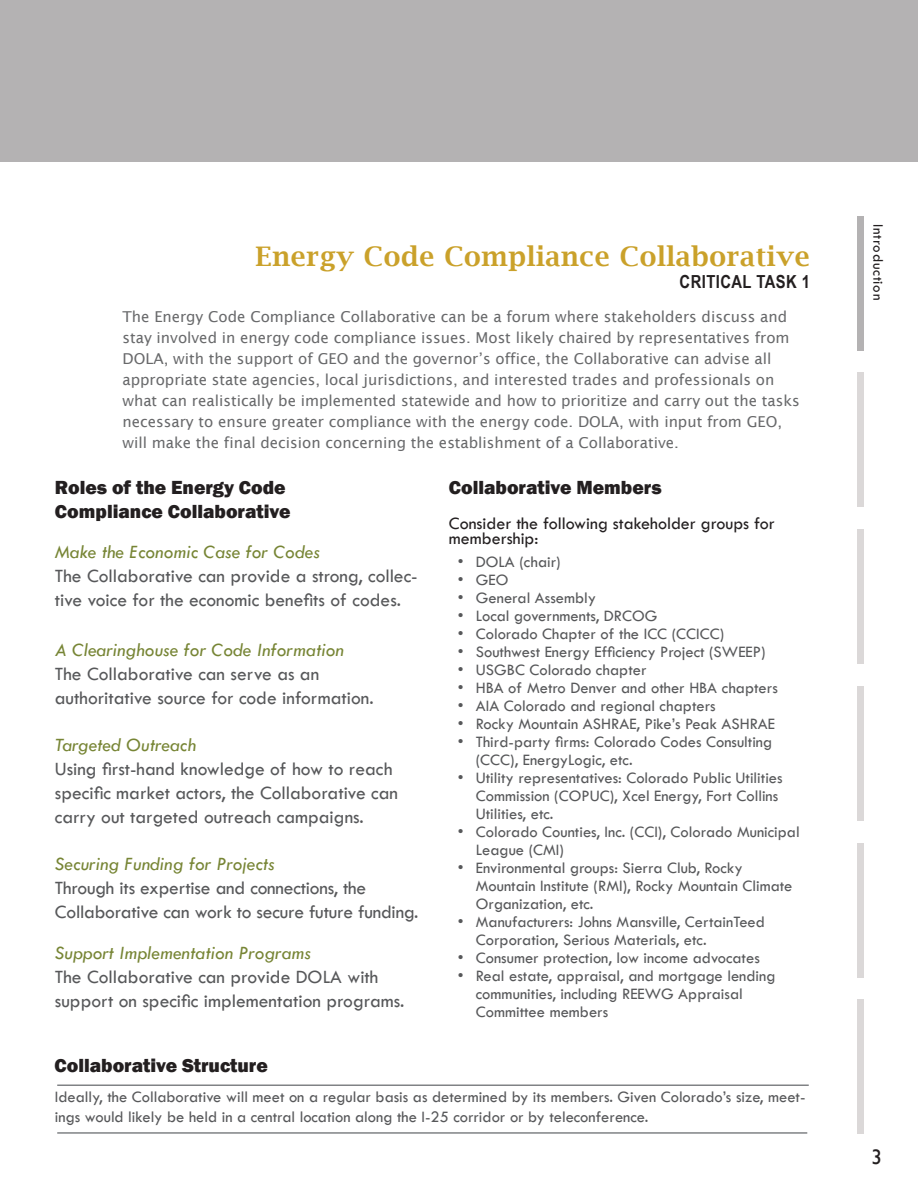
<style>
.page{position:relative;width:918px;height:1188px;background:#fff}
.page>*{position:absolute;margin:0;border:0;box-sizing:border-box;transform-origin:0 0}
.t1{font:600 27px "Lucida Bright";letter-spacing:.025em;color:#caa12a}
.t2{font:21px "Gill Sans";color:#231f20}
.t3{font:19.5px/24px "Tw Cen";color:#57585a}
.t4{font:italic 19.5px "Tw Cen";color:#778535}
.t5{font:800 19.5px "Franklin Gothic";color:#231f20}
.t6{font:18px/15px "Tw Cen";color:#231f20}
.t7{font:700 18px "Arial Narrow";letter-spacing:.025em;color:#231f20}
.t8{font:16.5px/18px "Tw Cen";color:#57585a}
.t9{font:15px/21px "Lucida Sans";color:#57585a}
.t10{font:15px "Tw Cen";letter-spacing:.05em;color:#231f20}
</style>
<div class="page">
<div style="left:0;top:0;width:918px;height:162px;background:#b4b2b3"></div>
<hr style="left:57px;top:1084px;width:752px;height:2px;background:#808285">
<hr style="left:57px;top:1132px;width:750px;height:2px;background:#808285">
<div style="left:857px;top:373px;width:7px;height:134px;background:#dbd8d8"></div>
<div style="left:857px;top:216px;width:7px;height:134px;background:#b4b2b3"></div>
<div style="left:857px;top:529px;width:7px;height:135px;background:#dbd8d8"></div>
<div style="left:857px;top:686px;width:7px;height:135px;background:#dbd8d8"></div>
<div style="left:857px;top:843px;width:7px;height:134px;background:#dbd8d8"></div>
<div style="left:857px;top:1000px;width:7px;height:134px;background:#dbd8d8"></div>
<p class="t1" style="left:255px;top:241px;width:556px">Energy Code Compliance Collaborative</p>
<p class="t7" style="left:680px;top:268px;width:132px">CRITICAL TASK 1</p>
<p class="t9" style="left:122px;top:307px;width:679px">The Energy Code Compliance Collaborative can be a forum where stakeholders discuss and stay involved in energy code compliance issues. Most likely chaired by representatives from DOLA, with the support of GEO and the governor’s office, the Collaborative can advise all appropriate state agencies, local jurisdictions, and interested trades and professionals on what can realistically be implemented statewide and how to prioritize and carry out the tasks necessary to ensure greater compliance with the energy code. DOLA, with input from GEO, will make the final decision concerning the establishment of a Collaborative.</p>
<p class="t5" style="left:55px;top:475px;width:232px">Roles of the Energy Code</p>
<p class="t5" style="left:55px;top:498px;width:237px">Compliance Collaborative</p>
<p class="t4" style="left:55px;top:540px;width:266px">Make the Economic Case for Codes</p>
<p class="t3" style="left:55px;top:563px;width:364px">The Collaborative can provide a strong, collec&shy;tive voice for the economic benefits of codes.</p>
<p class="t4" style="left:55px;top:638px;width:291px">A Clearinghouse for Code Information</p>
<p class="t3" style="left:55px;top:662px;width:266px">The Collaborative can serve as an</p>
<p class="t3" style="left:55px;top:686px;width:320px">authoritative source for code information.</p>
<p class="t4" style="left:55px;top:733px;width:143px">Targeted Outreach</p>
<p class="t3" style="left:55px;top:757px;width:345px">Using first-hand knowledge of how to reach specific market actors, the Collaborative can carry out targeted outreach campaigns.</p>
<p class="t4" style="left:55px;top:852px;width:221px">Securing Funding for Projects</p>
<p class="t3" style="left:55px;top:875px;width:313px">Through its expertise and connections, the</p>
<p class="t3" style="left:55px;top:899px;width:365px">Collaborative can work to secure future funding.</p>
<p class="t4" style="left:55px;top:941px;width:258px">Support Implementation Programs</p>
<p class="t3" style="left:55px;top:965px;width:325px">The Collaborative can provide DOLA with</p>
<p class="t3" style="left:55px;top:989px;width:351px">support on specific implementation programs.</p>
<p class="t5" style="left:55px;top:1053px;width:215px">Collaborative Structure</p>
<p class="t5" style="left:449px;top:475px;width:214px">Collaborative Members</p>
<p class="t6" style="left:449px;top:516px;width:328px">Consider the following stakeholder groups for membership:</p>
<p class="t8" style="left:458px;top:552px;width:104px">• DOLA (chair)</p>
<p class="t8" style="left:458px;top:570px;width:52px">• GEO</p>
<p class="t8" style="left:458px;top:588px;width:140px">• General Assembly</p>
<p class="t8" style="left:458px;top:606px;width:201px">• Local governments, DRCOG</p>
<p class="t8" style="left:458px;top:624px;width:268px">• Colorado Chapter of the ICC (CCICC)</p>
<p class="t8" style="left:458px;top:642px;width:309px">• Southwest Energy Efficiency Project (SWEEP)</p>
<p class="t8" style="left:458px;top:660px;width:190px">• USGBC Colorado chapter</p>
<p class="t8" style="left:458px;top:678px;width:322px">• HBA of Metro Denver and other HBA chapters</p>
<p class="t8" style="left:458px;top:696px;width:259px">• AIA Colorado and regional chapters</p>
<p class="t8" style="left:458px;top:714px;width:319px">• Rocky Mountain ASHRAE, Pike’s Peak ASHRAE</p>
<p class="t8" style="left:476px;top:732px;width:298px;text-indent:-18px">• Third-party firms: Colorado Codes Consulting (CCC), EnergyLogic, etc.</p>
<p class="t8" style="left:476px;top:768px;width:308px;text-indent:-18px">• Utility representatives: Colorado Public Utilities<br>Commission (COPUC), Xcel Energy, Fort Collins<br>Utilities, etc.</p>
<p class="t8" style="left:476px;top:822px;width:325px;text-indent:-18px">• Colorado Counties, Inc. (CCI), Colorado Municipal<br>League (CMI)</p>
<p class="t8" style="left:476px;top:858px;width:318px;text-indent:-18px">• Environmental groups: Sierra Club, Rocky<br>Mountain Institute (RMI), Rocky Mountain Climate<br>Organization, etc.</p>
<p class="t8" style="left:476px;top:912px;width:291px;text-indent:-18px">• Manufacturers: Johns Mansville, CertainTeed<br>Corporation, Serious Materials, etc.</p>
<p class="t8" style="left:458px;top:948px;width:304px">• Consumer protection, low income advocates</p>
<p class="t8" style="left:476px;top:966px;width:301px;text-indent:-18px">• Real estate, appraisal, and mortgage lending communities, including REEWG Appraisal<br>Committee members</p>
<p class="t8" style="left:55px;top:1087px;width:752px;line-height:19.8px">Ideally, the Collaborative will meet on a regular basis as determined by its members. Given Colorado’s size, meet&shy;ings would likely be held in a central location along the I-25 corridor or by teleconference.</p>
<p class="t10" style="left:887px;top:224px;width:78px;rotate:90deg">Introduction</p>
<p class="t2" style="left:871px;top:1144px;width:12px">3</p>
</div>
